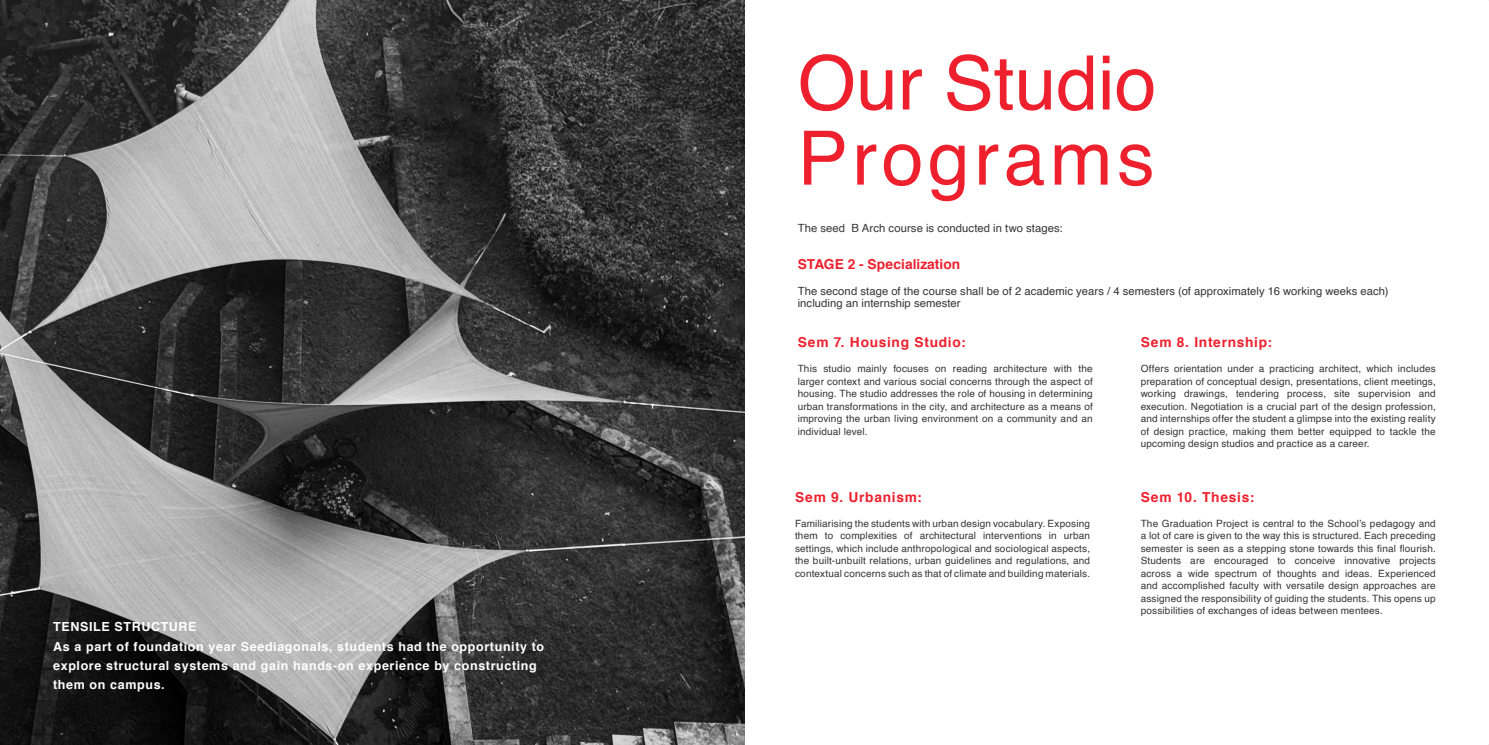
<style>
.page{position:relative;width:1489px;height:745px;background:#fff}
.page>*{position:absolute;margin:0;border:0;box-sizing:border-box;transform-origin:0 0}
.t1{font:75px "Helvetica";color:#ee202d}
.t2{font:75px "Helvetica";letter-spacing:.06em;color:#ee202d}
.t3{font:700 13.75px "Helvetica";letter-spacing:.05em;color:#ee202d}
.t4{font:700 13.75px "Helvetica";letter-spacing:.005em;color:#ee202d}
.t5{font:700 12.5px/19.4px "Helvetica";letter-spacing:.05em;color:#fff}
.t6{font:11.25px/12.5px "Helvetica";letter-spacing:.005em;color:#343434}
.t7{font:10px/12.5px "Helvetica";letter-spacing:.015em;color:#343434;text-align:justify}
</style>
<div class="page">
<img style="left:0;top:0;width:744px;height:744px">
<p class="t5" style="left:53px;top:616px;width:145px">TENSILE STRUCTURE</p>
<p class="t5" style="left:53px;top:636px;width:492px">As a part of foundation year Seediagonals, students had the opportunity to explore structural systems and gain hands-on experience by constructing them on campus.</p>
<p class="t1" style="left:797px;top:25px;width:360px">Our Studio</p>
<p class="t2" style="left:797px;top:100px;width:358px">Programs</p>
<p class="t6" style="left:797px;top:222px;width:266px">The seed B Arch course is conducted in two stages:</p>
<p class="t4" style="left:797px;top:253px;width:164px">STAGE 2 - Specialization</p>
<p class="t6" style="left:797px;top:284px;width:592px">The second stage of the course shall be of 2 academic years / 4 semesters (of approximately 16 working weeks each) including an internship semester</p>
<p class="t3" style="left:797px;top:331px;width:169px">Sem 7. Housing Studio:</p>
<p class="t7" style="left:797px;top:362px;width:297px">This studio mainly focuses on reading architecture with the larger context and various social concerns through the aspect of housing. The studio addresses the role of housing in determining urban transformations in the city, and architecture as a means of improving the urban living environment on a community and an individual level.</p>
<p class="t3" style="left:795px;top:485px;width:128px">Sem 9. Urbanism:</p>
<p class="t7" style="left:795px;top:517px;width:297px">Familiarising the students with urban design vocabulary. Exposing them to complexities of architectural interventions in urban settings, which include anthropological and sociological aspects, the built-unbuilt relations, urban guidelines and regulations, and contextual concerns such as that of climate and building materials.</p>
<p class="t3" style="left:1140px;top:331px;width:133px">Sem 8. Internship:</p>
<p class="t7" style="left:1140px;top:362px;width:297px">Offers orientation under a practicing architect, which includes preparation of conceptual design, presentations, client meetings, working drawings, tendering process, site supervision and execution. Negotiation is a crucial part of the design profession, and internships offer the student a glimpse into the existing reality of design practice, making them better equipped to tackle the upcoming design studios and practice as a career.</p>
<p class="t3" style="left:1140px;top:485px;width:115px">Sem 10. Thesis:</p>
<p class="t7" style="left:1140px;top:517px;width:296px">The Graduation Project is central to the School’s pedagogy and a lot of care is given to the way this is structured. Each preceding semester is seen as a stepping stone towards this final flourish.<br>Students are encouraged to conceive innovative projects across a wide spectrum of thoughts and ideas. Experienced and accomplished faculty with versatile design approaches are assigned the responsibility of guiding the students. This opens up possibilities of exchanges of ideas between mentees.</p>
</div>
